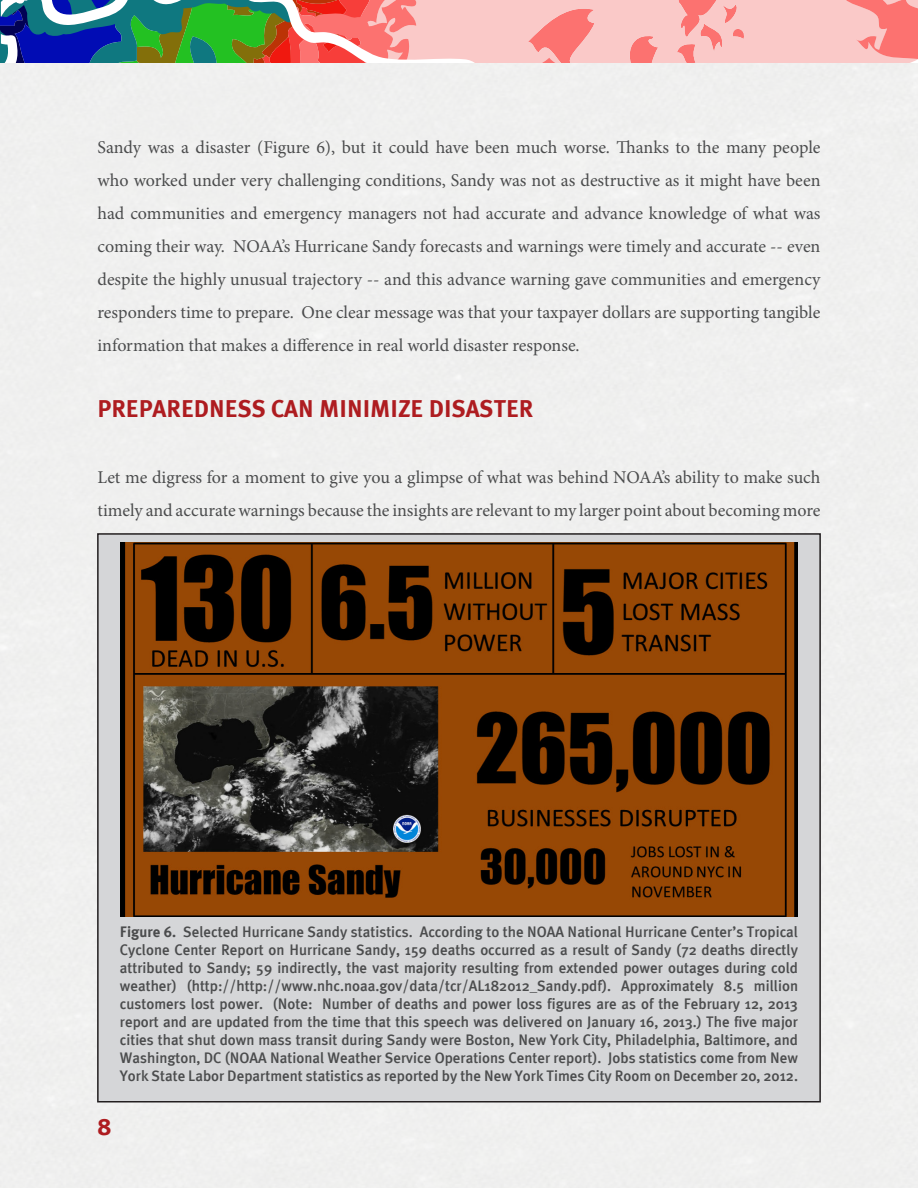
<style>
.page{position:relative;width:918px;height:1188px;background:#fff}
.page>*{position:absolute;margin:0;border:0;box-sizing:border-box;transform-origin:0 0}
.t1{font:700 24px "Meta Plus";color:#ae1c20}
.t2{font:18px/33px "Minion Pro";letter-spacing:-.005em;color:#4b4c4d;text-align:justify}
.t3{font:500 15px/18px "Meta Plus";color:#4b4c4d;text-align:justify}
.s1{font-weight:700}
</style>
<div class="page">
<div style="left:0;top:62px;width:918px;height:1126px;background:#f0f0ef"></div>
<svg style="left:1px;top:0;width:917px;height:62px;background:#be9d98"></svg>
<div style="left:98px;top:534px;width:722px;height:568px;background:#d5d6d8"></div>
<img style="left:120px;top:543px;width:678px;height:374px">
<p class="t2" style="left:98px;top:131px;width:725px">Sandy was a disaster (Figure 6), but it could have been much worse. Thanks to the many people who worked under very challenging conditions, Sandy was not as destructive as it might have been had communities and emergency managers not had accurate and advance knowledge of what was coming their way. NOAA’s Hurricane Sandy forecasts and warnings were timely and accurate -- even despite the highly unusual trajectory -- and this advance warning gave communities and emergency responders time to prepare. One clear message was that your taxpayer dollars are supporting tangible information that makes a difference in real world disaster response.</p>
<p class="t1" style="left:98px;top:395px;width:438px">PREPAREDNESS CAN MINIMIZE DISASTER</p>
<p class="t2" style="left:98px;top:461px;width:724px">Let me digress for a moment to give you a glimpse of what was behind NOAA’s ability to make such timely and accurate warnings because the insights are relevant to my larger point about becoming more</p>
<p class="t3" style="left:120px;top:922px;width:680px"><span class="s1">Figure 6.</span> Selected Hurricane Sandy statistics. According to the NOAA National Hurricane Center’s Tropical Cyclone Center Report on Hurricane Sandy, 159 deaths occurred as a result of Sandy (72 deaths directly attributed to Sandy; 59 indirectly, the vast majority resulting from extended power outages during cold weather) (http://http://www.nhc.noaa.gov/data/tcr/AL182012_Sandy.pdf). Approximately 8.5 million customers lost power. (Note: Number of deaths and power loss figures are as of the February 12, 2013 report and are updated from the time that this speech was delivered on January 16, 2013.) The five major cities that shut down mass transit during Sandy were Boston, New York City, Philadelphia, Baltimore, and Washington, DC (NOAA National Weather Service Operations Center report). Jobs statistics come from New York State Labor Department statistics as reported by the New York Times City Room on December 20, 2012.</p>
<h1 class="t1" style="left:98px;top:1112px;width:16px">8</h1>
</div>
